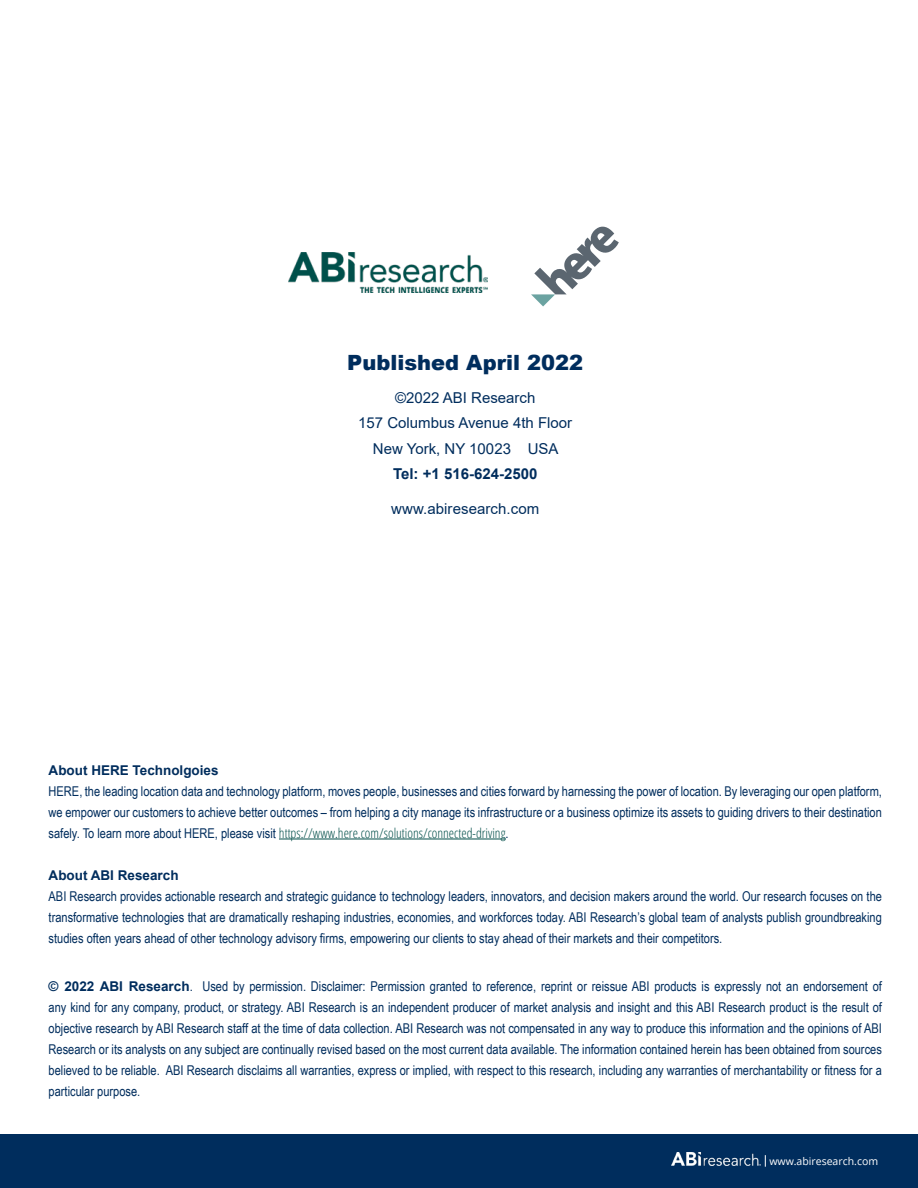
<style>
.page{position:relative;width:918px;height:1188px;background:#fff}
.page>*{position:absolute;margin:0;border:0;box-sizing:border-box;transform-origin:0 0}
.t1{font:900 21px "Arial";color:#002d5d}
.t2{font:15px/25.5px "Arial";color:#002d5d;text-align:center}
.t3{font:700 15px "Arial";color:#002d5d}
.t4{font:13.5px/21px "Arial Narrow";color:#002d5d;text-align:justify}
.t5{font:300 condensed 13.5px "Open Sans";color:#034f4a}
.t6{font:700 13.5px "Arial";color:#002d5d}
.t7{font:10.5px "Open Sans";color:#fff}
.s1{font-family:"Arial Narrow";font-weight:400;font-stretch:normal;color:#002d5d}
.s2{font-family:"Arial";font-weight:700}
</style>
<div class="page">
<div style="left:0;top:1134px;width:918px;height:54px;background:#002d5d"></div>
<svg style="left:765px;top:1155px;width:1px;height:12px"></svg>
<hr style="left:279px;top:839px;width:227px;height:1px;background:#034f4a">
<svg style="left:531px;top:226px;width:88px;height:80px"></svg>
<img style="left:671px;top:1152px;width:90px;height:14px">
<img style="left:289px;top:252px;width:198px;height:41px">
<h1 class="t1" style="left:347px;top:347px;width:238px">Published April 2022</h1>
<p class="t2" style="left:358px;top:384px;width:216px">©2022 ABI Research<br>157 Columbus Avenue 4th Floor<br>New York, NY 10023 USA</p>
<p class="t3" style="left:393px;top:463px;width:146px">Tel: +1 516-624-2500</p>
<p class="t2" style="left:391px;top:495px;width:150px">www.abiresearch.com</p>
<p class="t6" style="left:49px;top:761px;width:172px">About HERE Technolgoies</p>
<p class="t4" style="left:49px;top:780px;width:835px">HERE, the leading location data and technology platform, moves people, businesses and cities forward by harnessing the power of location. By leveraging our open platform, we empower our customers to achieve better outcomes – from helping a city manage its infrastructure or a business optimize its assets to guiding drivers to their destination</p>
<p class="t5" style="left:49px;top:824px;width:462px"><span class="s1">safely. To learn more about HERE, please visit</span> https://www.here.com/solutions/connected-driving<span class="s1">.</span></p>
<p class="t6" style="left:49px;top:866px;width:132px">About ABI Research</p>
<p class="t4" style="left:49px;top:885px;width:835px">ABI Research provides actionable research and strategic guidance to technology leaders, innovators, and decision makers around the world. Our research focuses on the transformative technologies that are dramatically reshaping industries, economies, and workforces today. ABI Research’s global team of analysts publish groundbreaking studies often years ahead of other technology advisory firms, empowering our clients to stay ahead of their markets and their competitors.</p>
<p class="t4" style="left:49px;top:975px;width:835px"><span class="s2">© 2022 ABI Research</span>. Used by permission. Disclaimer: Permission granted to reference, reprint or reissue ABI products is expressly not an endorsement of any kind for any company, product, or strategy. ABI Research is an independent producer of market analysis and insight and this ABI Research product is the result of objective research by ABI Research staff at the time of data collection. ABI Research was not compensated in any way to produce this information and the opinions of ABI Research or its analysts on any subject are continually revised based on the most current data available. The information contained herein has been obtained from sources believed to be reliable. ABI Research disclaims all warranties, express or implied, with respect to this research, including any warranties of merchantability or fitness for a particular purpose.</p>
<p class="t7" style="left:769px;top:1154px;width:110px">www.abiresearch.com</p>
</div>
